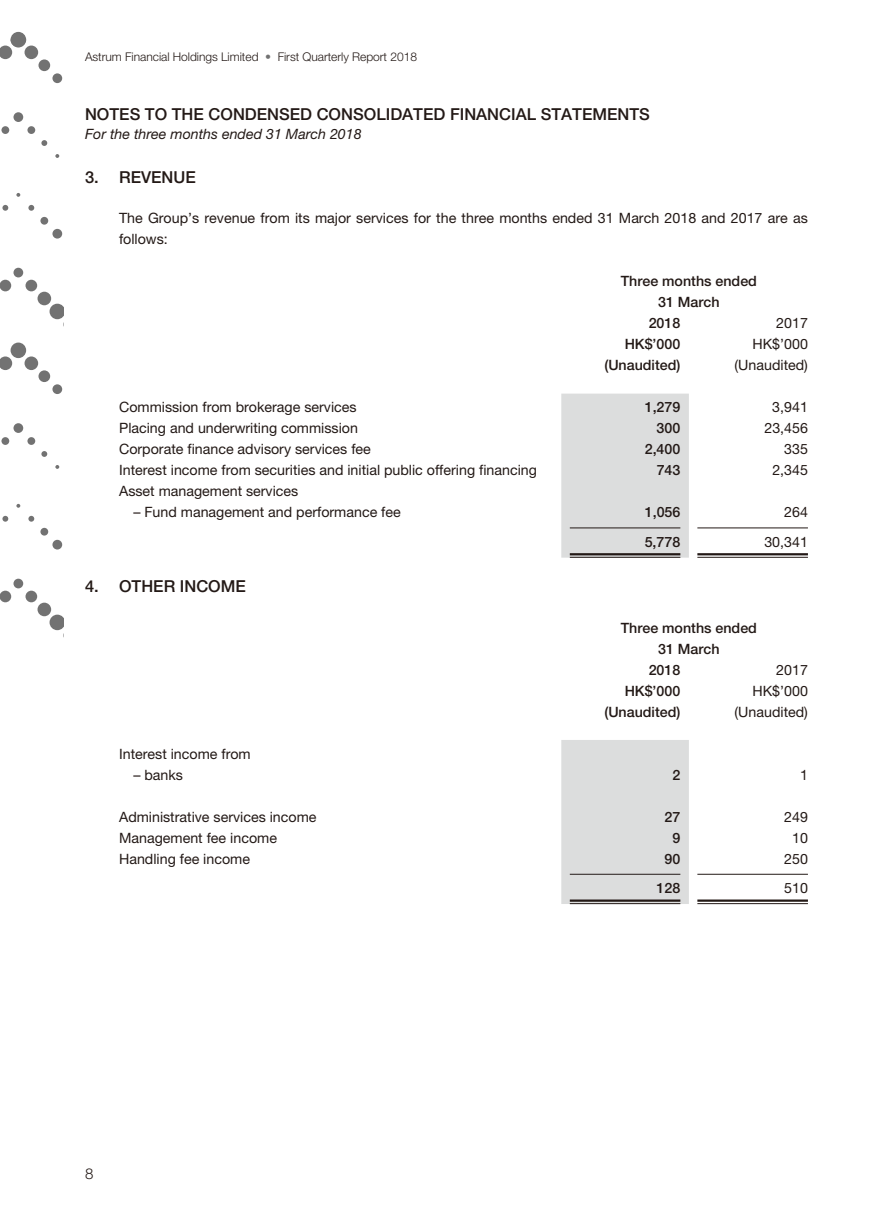
<style>
.page{position:relative;width:893px;height:1212px;background:#fff}
.page>*{position:absolute;margin:0;border:0;box-sizing:border-box;transform-origin:0 0}
.t1{font:500 16.5px "Helvetica Neue LT Std";color:#231916}
.t2{font:300 15px "Helvetica Neue LT Std";color:#231916}
.t3{font:14.25px/21px "Helvetica Neue LT Std";color:#231916}
.t4{font:500 14.25px "Helvetica Neue LT Std";color:#231916}
.t5{font:italic 14.25px "Helvetica Neue LT Std";color:#231916}
.t6{font:300 12px "Helvetica Neue LT Std";letter-spacing:-.005em;color:#231916}
.s1{color:#727272}
</style>
<div class="page">
<div style="left:25px;top:46px;width:13px;height:13px;background:#727272;border-radius:50%"></div>
<div style="left:38px;top:59px;width:12px;height:12px;background:#727272;border-radius:50%"></div>
<div style="left:52px;top:73px;width:10px;height:10px;background:#727272;border-radius:50%"></div>
<svg style="left:28px;top:205px;width:6px;height:6px"></svg>
<div style="left:40px;top:217px;width:8px;height:8px;background:#727272;border-radius:50%"></div>
<div style="left:52px;top:229px;width:10px;height:10px;background:#727272;border-radius:50%"></div>
<div style="left:13px;top:112px;width:10px;height:10px;background:#727272;border-radius:50%"></div>
<div style="left:27px;top:126px;width:8px;height:8px;background:#727272;border-radius:50%"></div>
<svg style="left:41px;top:140px;width:6px;height:6px"></svg>
<svg style="left:55px;top:154px;width:4px;height:4px"></svg>
<div style="left:26px;top:280px;width:11px;height:11px;background:#727272;border-radius:50%"></div>
<div style="left:38px;top:292px;width:13px;height:13px;background:#727272;border-radius:50%"></div>
<svg style="left:50px;top:304px;width:13px;height:15px"></svg>
<svg style="left:0;top:39px;width:26px;height:20px"></svg>
<svg style="left:2px;top:205px;width:6px;height:6px"></svg>
<svg style="left:16px;top:193px;width:4px;height:4px"></svg>
<div style="left:11px;top:343px;width:15px;height:15px;background:#727272;border-radius:50%"></div>
<div style="left:1px;top:126px;width:8px;height:8px;background:#727272;border-radius:50%"></div>
<div style="left:0;top:280px;width:11px;height:11px;background:#727272;border-radius:50%"></div>
<div style="left:13px;top:268px;width:10px;height:9px;background:#727272;border-radius:50%"></div>
<div style="left:25px;top:356px;width:13px;height:14px;background:#727272;border-radius:50%"></div>
<div style="left:38px;top:370px;width:12px;height:12px;background:#727272;border-radius:50%"></div>
<div style="left:52px;top:384px;width:10px;height:10px;background:#727272;border-radius:50%"></div>
<svg style="left:16px;top:504px;width:4px;height:4px"></svg>
<svg style="left:28px;top:516px;width:6px;height:6px"></svg>
<div style="left:40px;top:528px;width:8px;height:8px;background:#727272;border-radius:50%"></div>
<div style="left:52px;top:540px;width:10px;height:9px;background:#727272;border-radius:50%"></div>
<div style="left:13px;top:423px;width:10px;height:10px;background:#727272;border-radius:50%"></div>
<div style="left:27px;top:437px;width:8px;height:8px;background:#727272;border-radius:50%"></div>
<svg style="left:41px;top:451px;width:6px;height:6px"></svg>
<svg style="left:55px;top:465px;width:4px;height:4px"></svg>
<div style="left:26px;top:591px;width:11px;height:11px;background:#727272;border-radius:50%"></div>
<div style="left:38px;top:603px;width:13px;height:13px;background:#727272;border-radius:50%"></div>
<svg style="left:50px;top:615px;width:13px;height:15px"></svg>
<svg style="left:0;top:356px;width:12px;height:14px"></svg>
<svg style="left:2px;top:516px;width:6px;height:6px"></svg>
<div style="left:1px;top:437px;width:8px;height:8px;background:#727272;border-radius:50%"></div>
<div style="left:0;top:591px;width:11px;height:11px;background:#727272;border-radius:50%"></div>
<div style="left:13px;top:579px;width:10px;height:9px;background:#727272;border-radius:50%"></div>
<div style="left:11px;top:32px;width:15px;height:15px;background:#727272;border-radius:50%"></div>
<div style="left:561px;top:394px;width:128px;height:164px;background:#dcdddd"></div>
<hr style="left:570px;top:528px;width:110px;height:1px;background:#231916">
<hr style="left:697px;top:528px;width:111px;height:1px;background:#231916">
<hr style="left:570px;top:553px;width:110px;height:2px;background:#231916">
<hr style="left:570px;top:557px;width:110px;height:1px;background:#231916">
<hr style="left:697px;top:553px;width:111px;height:2px;background:#231916">
<hr style="left:697px;top:557px;width:111px;height:1px;background:#231916">
<div style="left:561px;top:740px;width:128px;height:164px;background:#dcdddd"></div>
<hr style="left:570px;top:874px;width:110px;height:1px;background:#231916">
<hr style="left:697px;top:874px;width:111px;height:1px;background:#231916">
<hr style="left:570px;top:899px;width:110px;height:3px;background:#231916">
<hr style="left:570px;top:903px;width:110px;height:1px;background:#231916">
<hr style="left:697px;top:899px;width:111px;height:3px;background:#231916">
<hr style="left:697px;top:903px;width:111px;height:1px;background:#231916">
<p class="t6" style="left:85px;top:49px;width:333px">Astrum Financial Holdings Limited <span class="s1">•</span> First Quarterly Report 2018</p>
<p class="t1" style="left:85px;top:104px;width:566px">NOTES TO THE CONDENSED CONSOLIDATED FINANCIAL STATEMENTS</p>
<p class="t5" style="left:85px;top:125px;width:278px">For the three months ended 31 March 2018</p>
<p class="t1" style="left:85px;top:167px;width:112px">3. REVENUE</p>
<p class="t3" style="left:119px;top:207px;width:690px">The Group’s revenue from its major services for the three months ended 31 March 2018 and 2017 are as follows:</p>
<p class="t4" style="left:621px;top:273px;width:138px">Three months ended</p>
<p class="t4" style="left:658px;top:294px;width:63px">31 March</p>
<p class="t4" style="left:649px;top:315px;width:33px">2018</p>
<p class="t3" style="left:776px;top:312px;width:33px">2017</p>
<p class="t4" style="left:625px;top:336px;width:57px">HK$’000</p>
<p class="t3" style="left:752px;top:333px;width:57px">HK$’000</p>
<p class="t4" style="left:604px;top:357px;width:78px">(Unaudited)</p>
<p class="t3" style="left:735px;top:354px;width:75px">(Unaudited)</p>
<p class="t3" style="left:119px;top:396px;width:239px">Commission from brokerage services</p>
<p class="t4" style="left:645px;top:399px;width:37px">1,279</p>
<p class="t3" style="left:772px;top:396px;width:37px">3,941</p>
<p class="t3" style="left:119px;top:417px;width:240px">Placing and underwriting commission</p>
<p class="t4" style="left:657px;top:420px;width:25px">300</p>
<p class="t3" style="left:764px;top:417px;width:45px">23,456</p>
<p class="t3" style="left:119px;top:438px;width:253px">Corporate finance advisory services fee</p>
<p class="t4" style="left:645px;top:441px;width:37px">2,400</p>
<p class="t3" style="left:784px;top:438px;width:25px">335</p>
<p class="t3" style="left:119px;top:459px;width:419px">Interest income from securities and initial public offering financing</p>
<p class="t4" style="left:657px;top:462px;width:25px">743</p>
<p class="t3" style="left:772px;top:459px;width:37px">2,345</p>
<p class="t3" style="left:119px;top:480px;width:181px">Asset management services</p>
<p class="t3" style="left:133px;top:501px;width:269px">– Fund management and performance fee</p>
<p class="t4" style="left:645px;top:504px;width:37px">1,056</p>
<p class="t3" style="left:784px;top:501px;width:25px">264</p>
<p class="t4" style="left:645px;top:533px;width:37px">5,778</p>
<p class="t3" style="left:764px;top:531px;width:45px">30,341</p>
<p class="t1" style="left:85px;top:577px;width:162px">4. OTHER INCOME</p>
<p class="t4" style="left:621px;top:619px;width:138px">Three months ended</p>
<p class="t4" style="left:658px;top:640px;width:63px">31 March</p>
<p class="t4" style="left:649px;top:661px;width:33px">2018</p>
<p class="t3" style="left:776px;top:659px;width:33px">2017</p>
<p class="t4" style="left:625px;top:682px;width:57px">HK$’000</p>
<p class="t3" style="left:752px;top:680px;width:57px">HK$’000</p>
<p class="t4" style="left:604px;top:703px;width:78px">(Unaudited)</p>
<p class="t3" style="left:735px;top:701px;width:75px">(Unaudited)</p>
<p class="t3" style="left:119px;top:743px;width:133px">Interest income from</p>
<p class="t3" style="left:133px;top:764px;width:51px">– banks</p>
<p class="t4" style="left:672px;top:766px;width:9px">2</p>
<p class="t3" style="left:800px;top:764px;width:9px">1</p>
<p class="t3" style="left:119px;top:806px;width:199px">Administrative services income</p>
<p class="t4" style="left:665px;top:808px;width:17px">27</p>
<p class="t3" style="left:784px;top:806px;width:25px">249</p>
<p class="t3" style="left:119px;top:827px;width:159px">Management fee income</p>
<p class="t4" style="left:672px;top:829px;width:9px">9</p>
<p class="t3" style="left:792px;top:827px;width:17px">10</p>
<p class="t3" style="left:119px;top:848px;width:132px">Handling fee income</p>
<p class="t4" style="left:665px;top:850px;width:17px">90</p>
<p class="t3" style="left:784px;top:848px;width:25px">250</p>
<p class="t4" style="left:657px;top:879px;width:25px">128</p>
<p class="t3" style="left:784px;top:877px;width:25px">510</p>
<p class="t2" style="left:85px;top:1164px;width:10px">8</p>
</div>
